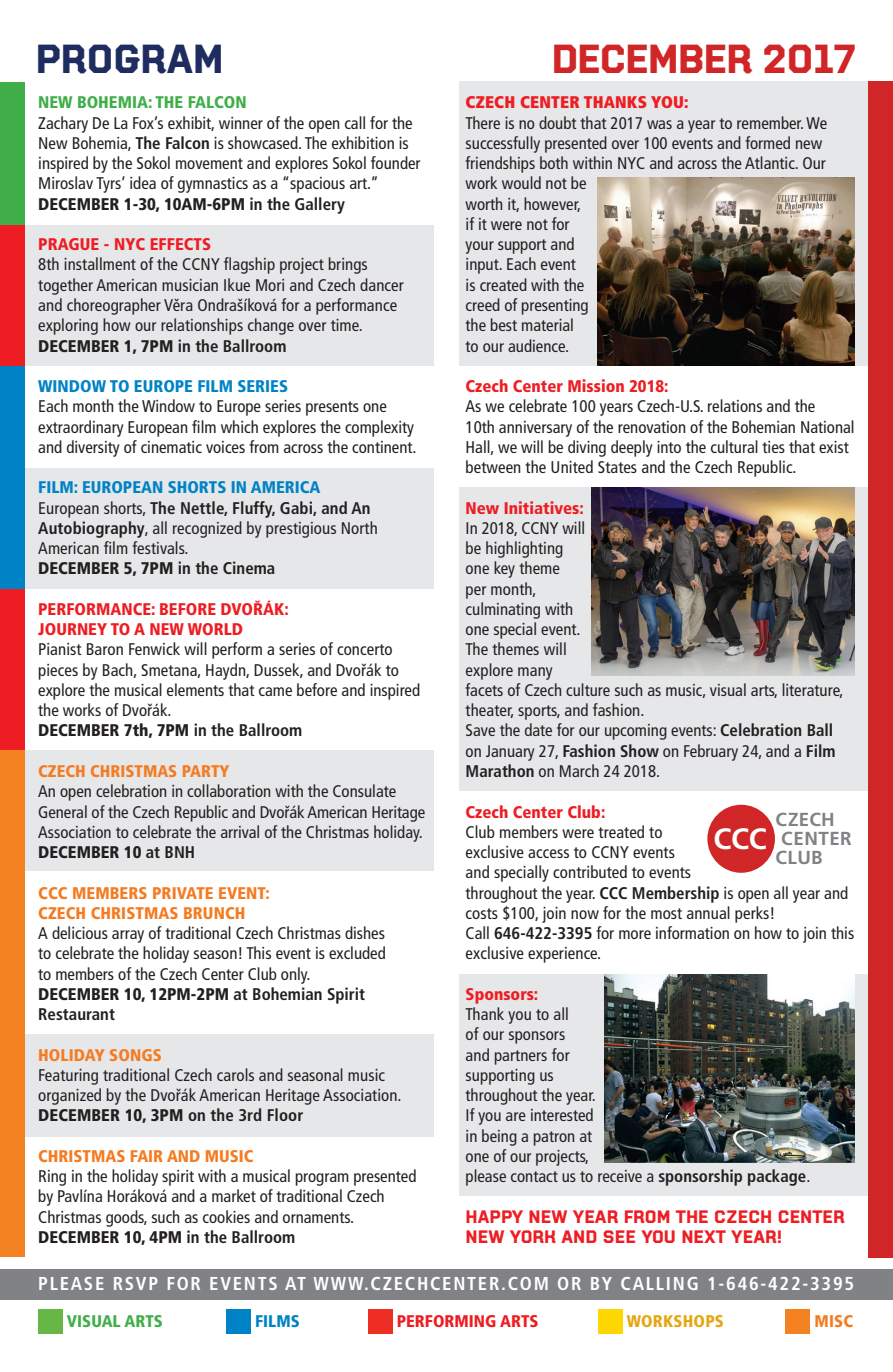
<style>
.page{position:relative;width:893px;height:1372px;background:#fff}
.page>*{position:absolute;margin:0;border:0;box-sizing:border-box;transform-origin:0 0}
.t1{font:40.5px "Budovatel";letter-spacing:-.03em;color:#d02627}
.t2{font:40.5px "Budovatel";color:#1f2c5f}
.t3{font:700 29.47px "Frutiger CE";color:#fff}
.t4{font:700 18.9px/18.9px "Frutiger CE";letter-spacing:.02em;color:#808285}
.t5{font:700 condensed 18.68px "Frutiger CE";letter-spacing:.095em;color:#fff}
.t6{font:18px/20.2px "Budovatel";color:#ee1d23}
.t7{font:condensed 16.88px/20.2px "Frutiger CE";color:#231f20}
.t8{font:900 condensed 16.88px/20.2px "Frutiger CE";color:#ee1d23}
.t9{font:900 condensed 16.88px/20.2px "Frutiger CE";letter-spacing:.005em;color:#f47b21}
.t10{font:900 condensed 16.88px "Frutiger CE";color:#40ae49}
.t11{font:900 condensed 16.88px "Frutiger CE";color:#0083c6}
.t12{font:900 condensed 16.88px "Frutiger CE";letter-spacing:.01em;color:#ee1d23}
.t13{font:900 condensed 16.88px "Frutiger CE";letter-spacing:.01em;color:#e5a611}
.s1{font-weight:700}
.s2{font-weight:900}
.s3{font-weight:900;color:#0083c6}
</style>
<div class="page">
<div style="left:0;top:1033px;width:434px;height:103px;background:#e6e7e9"></div>
<div style="left:459px;top:974px;width:434px;height:221px;background:#e6e7e9"></div>
<div style="left:459px;top:487px;width:434px;height:304px;background:#e6e7e9"></div>
<div style="left:459px;top:81px;width:434px;height:284px;background:#e6e7e9"></div>
<div style="left:0;top:468px;width:434px;height:120px;background:#e6e7e9"></div>
<div style="left:0;top:750px;width:434px;height:120px;background:#e6e7e9"></div>
<div style="left:0;top:225px;width:434px;height:140px;background:#e6e7e9"></div>
<div style="left:0;top:225px;width:24px;height:140px;background:#ee1d23"></div>
<div style="left:0;top:588px;width:24px;height:162px;background:#ee1d23"></div>
<div style="left:0;top:750px;width:24px;height:506px;background:#f58220"></div>
<div style="left:0;top:1268px;width:893px;height:31px;background:#808285"></div>
<div style="left:0;top:365px;width:24px;height:223px;background:#0083c6"></div>
<div style="left:38px;top:1309px;width:25px;height:24px;background:#66b745"></div>
<div style="left:226px;top:1309px;width:25px;height:24px;background:#0083c6"></div>
<div style="left:368px;top:1309px;width:24px;height:24px;background:#ee2e22"></div>
<div style="left:598px;top:1309px;width:24px;height:24px;background:#fed702"></div>
<div style="left:786px;top:1309px;width:24px;height:24px;background:#f58220"></div>
<div style="left:707px;top:804px;width:68px;height:68px;background:#d02627;border-radius:50%"></div>
<div style="left:869px;top:81px;width:24px;height:1175px;background:#d02627"></div>
<div style="left:0;top:82px;width:24px;height:143px;background:#40ae49"></div>
<img style="left:598px;top:177px;width:257px;height:188px">
<img style="left:592px;top:487px;width:263px;height:188px">
<img style="left:605px;top:974px;width:250px;height:187px">
<h1 class="t2" style="left:35px;top:36px;width:190px">PROGRAM</h1>
<h1 class="t1" style="left:551px;top:36px;width:306px">DECEMBER 2017</h1>
<p class="t10" style="left:38px;top:93px;width:210px">NEW BOHEMIA: THE FALCON</p>
<p class="t7" style="left:38px;top:113px;width:384px">Zachary De La Fox’s exhibit, winner of the open call for the New Bohemia, <span class="s1">The Falcon</span> is showcased. The exhibition is inspired by the Sokol movement and explores Sokol founder Miroslav Tyrs’ idea of gymnastics as a “spacious art.” <span class="s2">DECEMBER 1-30, 10AM-6PM</span> <span class="s1">in the Gallery</span></p>
<p class="t8" style="left:38px;top:234px;width:174px">PRAGUE - NYC EFFECTS</p>
<p class="t7" style="left:38px;top:255px;width:367px">8th installment of the CCNY flagship project brings together American musician Ikue Mori and Czech dancer and choreographer Věra Ondrašíková for a performance exploring how our relationships change over time.<br><span class="s2">DECEMBER 1, 7PM</span> <span class="s1">in the Ballroom</span></p>
<p class="t11" style="left:38px;top:376px;width:251px">WINDOW TO EUROPE FILM SERIES</p>
<p class="t7" style="left:38px;top:396px;width:380px">Each month the Window to Europe series presents one extraordinary European film which explores the complexity and diversity of cinematic voices from across the continent.</p>
<p class="t7" style="left:38px;top:477px;width:341px"><span class="s3">FILM: EUROPEAN SHORTS IN AMERICA </span>European shorts, <span class="s1">The Nettle, Fluffy, Gabi, and An Autobiography</span>, all recognized by prestigious North American film festivals.<br><span class="s2">DECEMBER 5, 7PM</span> <span class="s1">in the Cinema</span></p>
<p class="t8" style="left:38px;top:599px;width:252px">PERFORMANCE: BEFORE DVOŘÁK:<br>JOURNEY TO A NEW WORLD</p>
<p class="t7" style="left:38px;top:639px;width:383px">Pianist Baron Fenwick will perform a series of concerto pieces by Bach, Smetana, Haydn, Dussek, and Dvořák to explore the musical elements that came before and inspired the works of Dvořák.<br><span class="s2">DECEMBER 7th, 7PM</span> <span class="s1">in the Ballroom</span></p>
<p class="t9" style="left:38px;top:761px;width:193px">CZECH CHRISTMAS PARTY</p>
<p class="t7" style="left:38px;top:781px;width:388px">An open celebration in collaboration with the Consulate General of the Czech Republic and Dvořák American Heritage Association to celebrate the arrival of the Christmas holiday.<br><span class="s2">DECEMBER 10</span> <span class="s1">at BNH</span></p>
<p class="t9" style="left:38px;top:882px;width:233px">CCC MEMBERS PRIVATE EVENT:<br>CZECH CHRISTMAS BRUNCH</p>
<p class="t7" style="left:38px;top:923px;width:349px">A delicious array of traditional Czech Christmas dishes to celebrate the holiday season! This event is excluded to members of the Czech Center Club only.<br><span class="s2">DECEMBER 10, 12PM-2PM</span> <span class="s1">at Bohemian Spirit Restaurant</span></p>
<p class="t9" style="left:38px;top:1044px;width:21px">Holiday</p>
<p class="t9" style="left:109px;top:1044px;width:21px">Songs</p>
<p class="t7" style="left:38px;top:1065px;width:365px">Featuring traditional Czech carols and seasonal music organized by the Dvořák American Heritage Association.<br><span class="s2">DECEMBER 10, 3PM</span> <span class="s1">on the 3rd Floor</span></p>
<p class="t9" style="left:38px;top:1146px;width:217px">CHRISTMAS FAIR AND MUSIC</p>
<p class="t7" style="left:38px;top:1166px;width:380px">Ring in the holiday spirit with a musical program presented by Pavlína Horáková and a market of traditional Czech Christmas goods, such as cookies and ornaments.<br><span class="s2">DECEMBER 10, 4PM</span> <span class="s1">in the Ballroom</span></p>
<p class="t12" style="left:466px;top:93px;width:224px">CZECH CENTER THANKS YOU:</p>
<p class="t7" style="left:466px;top:113px;width:363px">There is no doubt that 2017 was a year to remember. We successfully presented over 100 events and formed new friendships both within NYC and across the Atlantic. Our work would not be<br>worth it, however,<br>if it were not for<br>your support and<br>input. Each event<br>is created with the<br>creed of presenting<br>the best material<br>to our audience.</p>
<p class="t8" style="left:466px;top:376px;width:204px">Czech Center Mission 2018:</p>
<p class="t7" style="left:466px;top:396px;width:391px">As we celebrate 100 years Czech-U.S. relations and the<br>10th anniversary of the renovation of the Bohemian National Hall, we will be diving deeply into the cultural ties that exist between the United States and the Czech Republic.</p>
<p class="t8" style="left:466px;top:498px;width:120px">New Initiatives:</p>
<p class="t7" style="left:466px;top:518px;width:379px">In 2018, CCNY will<br>be highlighting<br>one key theme<br>per month,<br>culminating with<br>one special event.<br>The themes will<br>explore many<br>facets of Czech culture such as music, visual arts, literature, theater, sports, and fashion.<br>Save the date for our upcoming events: <span class="s1">Celebration Ball </span>on January 27, <span class="s1">Fashion Show</span> on February 24, and a <span class="s1">Film<br>Marathon</span> on March 24 2018.</p>
<p class="t8" style="left:466px;top:801px;width:141px">Czech Center Club:</p>
<p class="t7" style="left:466px;top:822px;width:390px">Club members were treated to<br>exclusive access to CCNY events<br>and specially contributed to events<br>throughout the year. <span class="s1">CCC Membership</span> is open all year and costs $100, join now for the most annual perks!<br>Call <span class="s1">646-422-3395</span> for more information on how to join this exclusive experience.</p>
<p class="t8" style="left:466px;top:984px;width:74px">Sponsors:</p>
<p class="t7" style="left:466px;top:1004px;width:346px">Thank you to all<br>of our sponsors<br>and partners for<br>supporting us<br>throughout the year.<br>If you are interested<br>in being a patron at<br>one of our projects,<br>please contact us to receive a <span class="s1">sponsorship package</span>.</p>
<p class="t6" style="left:466px;top:1205px;width:381px">HAPPY NEW YEAR FROM THE CZECH CENTER<br>NEW YORK AND SEE YOU NEXT YEAR!</p>
<p class="t4" style="left:776px;top:809px;width:78px">CZECH<br>CENTER<br>CLUB</p>
<h2 class="t3" style="left:713px;top:822px;width:55px">CCC</h2>
<p class="t5" style="left:38px;top:1272px;width:817px">PLEASE RSVP FOR EVENTS AT WWW.CZECHCENTER.COM OR BY CALLING 1-646-422-3395</p>
<p class="t10" style="left:67px;top:1311px;width:97px">VISUAL ARTS</p>
<p class="t11" style="left:255px;top:1311px;width:44px">FILMs</p>
<p class="t8" style="left:397px;top:1311px;width:143px">PERFORMING ARTS</p>
<p class="t13" style="left:627px;top:1311px;width:99px">WORKSHOPS</p>
<p class="t9" style="left:814px;top:1311px;width:40px">MISC</p>
</div>
